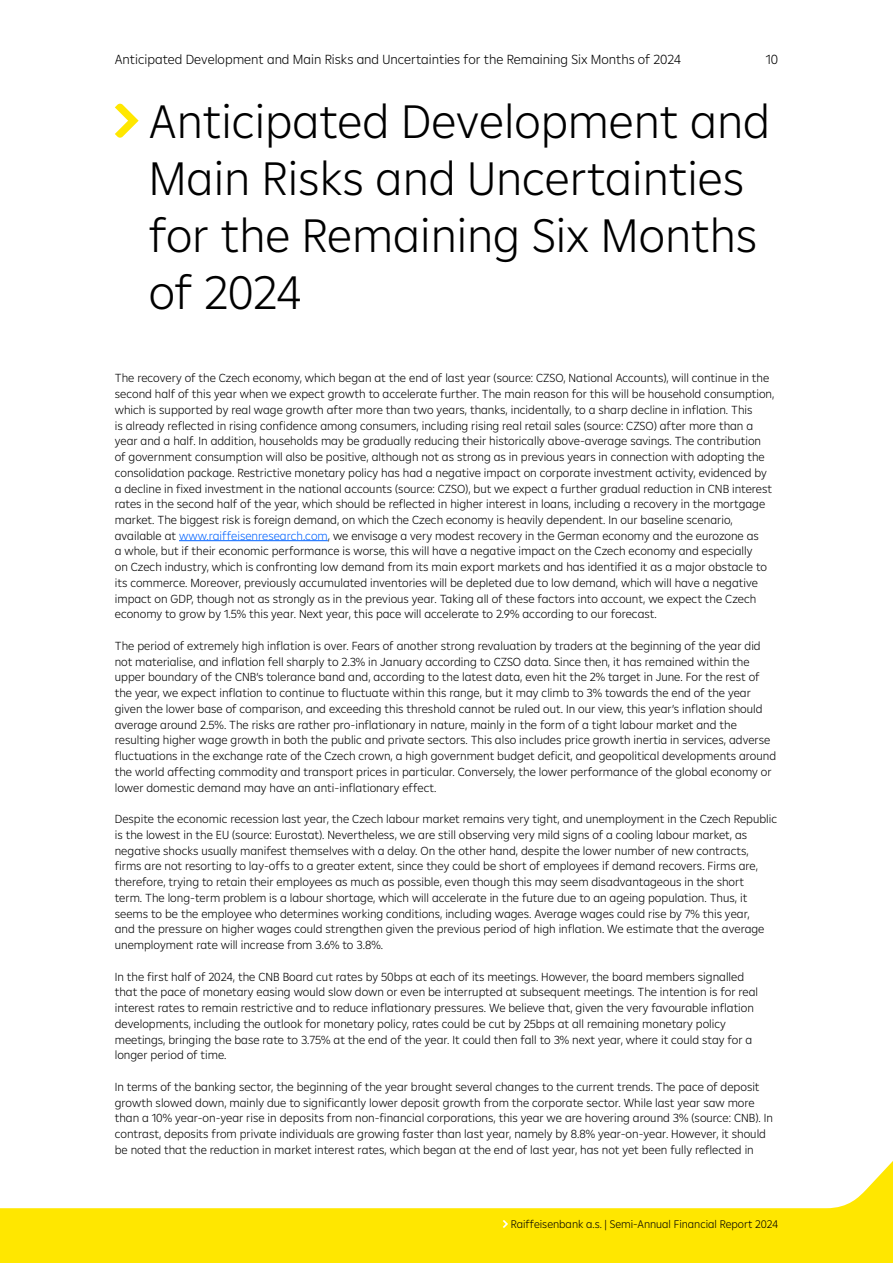
<style>
.page{position:relative;width:893px;height:1263px;background:#fff}
.page>*{position:absolute;margin:0;border:0;box-sizing:border-box;transform-origin:0 0}
.t1{font:300 48px/57px "Amalia";color:#000}
.t2{font:300 13.5px "Amalia";color:#000}
.t3{font:300 12px/15.8px "Amalia";color:#000}
.t4{font:300 11.25px "Amalia";color:#000}
.s1{color:#0063ff}
</style>
<div class="page">
<svg style="left:0;top:1161px;width:893px;height:102px;fill:#ffe700"></svg>
<svg style="left:115px;top:103px;width:24px;height:35px"></svg>
<hr style="left:179px;top:540px;width:149px;height:1px;background:#0063ff">
<svg style="left:503px;top:1220px;width:5px;height:8px"></svg>
<p class="t2" style="left:115px;top:51px;width:568px">Anticipated Development and Main Risks and Uncertainties for the Remaining Six Months of 2024</p>
<p class="t2" style="left:766px;top:51px;width:14px">10</p>
<h1 class="t1" style="left:149px;top:90px;width:623px">Anticipated Development and<br>Main Risks and Uncertainties for the Remaining Six Months of 2024</h1>
<p class="t3" style="left:115px;top:370px;width:661px">The recovery of the Czech economy, which began at the end of last year (source: CZSO, National Accounts), will continue in the second half of this year when we expect growth to accelerate further. The main reason for this will be household consumption, which is supported by real wage growth after more than two years, thanks, incidentally, to a sharp decline in inflation. This<br>is already reflected in rising confidence among consumers, including rising real retail sales (source: CZSO) after more than a year and a half. In addition, households may be gradually reducing their historically above-average savings. The contribution of government consumption will also be positive, although not as strong as in previous years in connection with adopting the consolidation package. Restrictive monetary policy has had a negative impact on corporate investment activity, evidenced by a decline in fixed investment in the national accounts (source: CZSO), but we expect a further gradual reduction in CNB interest rates in the second half of the year, which should be reflected in higher interest in loans, including a recovery in the mortgage market. The biggest risk is foreign demand, on which the Czech economy is heavily dependent. In our baseline scenario, available at <span class="s1">www.raiffeisenresearch.com</span>, we envisage a very modest recovery in the German economy and the eurozone as<br>a whole, but if their economic performance is worse, this will have a negative impact on the Czech economy and especially<br>on Czech industry, which is confronting low demand from its main export markets and has identified it as a major obstacle to its commerce. Moreover, previously accumulated inventories will be depleted due to low demand, which will have a negative impact on GDP, though not as strongly as in the previous year. Taking all of these factors into account, we expect the Czech economy to grow by 1.5% this year. Next year, this pace will accelerate to 2.9% according to our forecast.</p>
<p class="t3" style="left:115px;top:637px;width:663px">The period of extremely high inflation is over. Fears of another strong revaluation by traders at the beginning of the year did not materialise, and inflation fell sharply to 2.3% in January according to CZSO data. Since then, it has remained within the upper boundary of the CNB’s tolerance band and, according to the latest data, even hit the 2% target in June. For the rest of the year, we expect inflation to continue to fluctuate within this range, but it may climb to 3% towards the end of the year given the lower base of comparison, and exceeding this threshold cannot be ruled out. In our view, this year’s inflation should average around 2.5%. The risks are rather pro-inflationary in nature, mainly in the form of a tight labour market and the resulting higher wage growth in both the public and private sectors. This also includes price growth inertia in services, adverse fluctuations in the exchange rate of the Czech crown, a high government budget deficit, and geopolitical developments around the world affecting commodity and transport prices in particular. Conversely, the lower performance of the global economy or lower domestic demand may have an anti-inflationary effect.</p>
<p class="t3" style="left:115px;top:811px;width:664px">Despite the economic recession last year, the Czech labour market remains very tight, and unemployment in the Czech Republic is the lowest in the EU (source: Eurostat). Nevertheless, we are still observing very mild signs of a cooling labour market, as negative shocks usually manifest themselves with a delay. On the other hand, despite the lower number of new contracts, firms are not resorting to lay-offs to a greater extent, since they could be short of employees if demand recovers. Firms are, therefore, trying to retain their employees as much as possible, even though this may seem disadvantageous in the short<br>term. The long-term problem is a labour shortage, which will accelerate in the future due to an ageing population. Thus, it seems to be the employee who determines working conditions, including wages. Average wages could rise by 7% this year,<br>and the pressure on higher wages could strengthen given the previous period of high inflation. We estimate that the average unemployment rate will increase from 3.6% to 3.8%.</p>
<p class="t3" style="left:115px;top:968px;width:645px">In the first half of 2024, the CNB Board cut rates by 50bps at each of its meetings. However, the board members signalled that the pace of monetary easing would slow down or even be interrupted at subsequent meetings. The intention is for real interest rates to remain restrictive and to reduce inflationary pressures. We believe that, given the very favourable inflation developments, including the outlook for monetary policy, rates could be cut by 25bps at all remaining monetary policy meetings, bringing the base rate to 3.75% at the end of the year. It could then fall to 3% next year, where it could stay for a longer period of time.</p>
<p class="t3" style="left:115px;top:1078px;width:660px">In terms of the banking sector, the beginning of the year brought several changes to the current trends. The pace of deposit growth slowed down, mainly due to significantly lower deposit growth from the corporate sector. While last year saw more than a 10% year-on-year rise in deposits from non-financial corporations, this year we are hovering around 3% (source: CNB). In contrast, deposits from private individuals are growing faster than last year, namely by 8.8% year-on-year. However, it should be noted that the reduction in market interest rates, which began at the end of last year, has not yet been fully reflected in</p>
<p class="t4" style="left:511px;top:1216px;width:269px">Raiffeisenbank a.s. | Semi-Annual Financial Report 2024</p>
</div>
